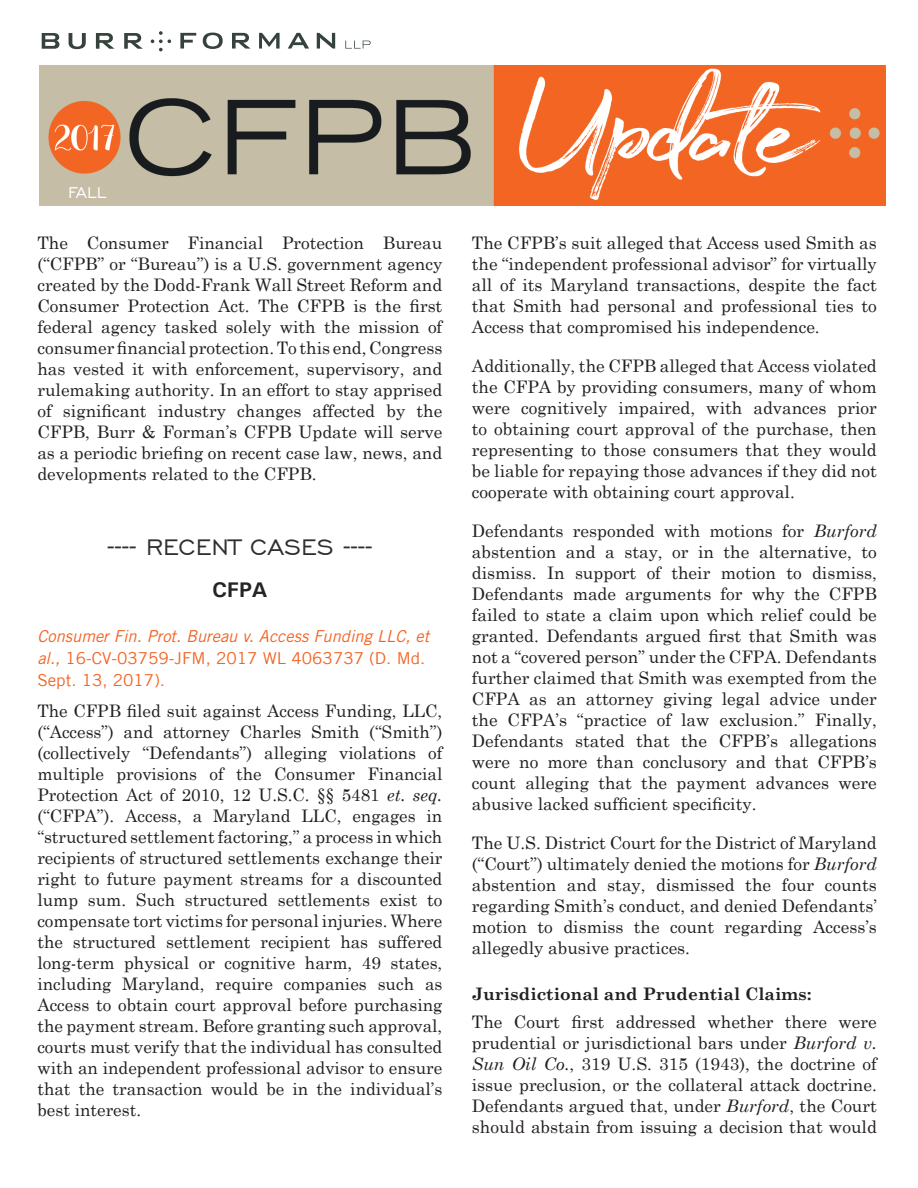
<style>
.page{position:relative;width:918px;height:1188px;background:#fff}
.page>*{position:absolute;margin:0;border:0;box-sizing:border-box;transform-origin:0 0}
.Section{font:28.5px "Engravers Gothic BT";color:#2e2e2e}
.Case_Header{font:700 21.15px "Univers";color:#252525}
.Case_Header-2{font:19.8px "Engravers Gothic BT";color:#fff;scale:.96 1}
.BF_Body_Single{font:17.25px/21px "Century Schoolbook";color:#231f20;text-align:justify}
.Paragraph_Style_1{font:17.25px/21px "Century Schoolbook";color:#231f20;text-align:justify}
.BF_Body_Single-2{font:700 17.25px "Century Schoolbook";color:#231f20}
.Case{font:16.5px/21.8px "Trade Gothic LT";color:#f26424}
.s1{font-family:"Trade Gothic LT Std";font-style:italic}
.s2{font-style:italic}
</style>
<div class="page">
<img style="left:39px;top:66px;width:846px;height:139px">
<svg style="left:151px;top:31px;width:20px;height:20px"></svg>
<svg style="left:232px;top:33px;width:19px;height:16px"></svg>
<svg style="left:180px;top:33px;width:16px;height:16px"></svg>
<svg style="left:259px;top:33px;width:21px;height:16px"></svg>
<svg style="left:288px;top:33px;width:21px;height:16px"></svg>
<svg style="left:317px;top:33px;width:18px;height:16px"></svg>
<svg style="left:203px;top:33px;width:20px;height:16px"></svg>
<svg style="left:42px;top:33px;width:17px;height:16px"></svg>
<svg style="left:124px;top:33px;width:19px;height:16px"></svg>
<svg style="left:96px;top:33px;width:19px;height:16px"></svg>
<svg style="left:69px;top:33px;width:17px;height:16px"></svg>
<svg style="left:345px;top:41px;width:26px;height:8px"></svg>
<p class="Case_Header-2" style="left:68px;top:182px;width:41px">FALL</p>
<p class="Paragraph_Style_1" style="left:37px;top:231px;width:407px">The Consumer Financial Protection Bureau (“CFPB” or “Bureau”) is a U.S. government agency created by the Dodd-Frank Wall Street Reform and Consumer Protection Act. The CFPB is the first federal agency tasked solely with the mission of consumer financial protection. To this end, Congress has vested it with enforcement, supervisory, and rulemaking authority. In an effort to stay apprised of significant industry changes affected by the CFPB, Burr &amp; Forman’s CFPB Update will serve as a periodic briefing on recent case law, news, and developments related to the CFPB.</p>
<p class="Section" style="left:107px;top:531px;width:267px">---- RECENT CASES ----</p>
<p class="Case_Header" style="left:212px;top:576px;width:57px">CFPA</p>
<p class="Case" style="left:37px;top:625px;width:393px"><span class="s1">Consumer Fin. Prot. Bureau v. Access Funding LLC, et al.,</span> 16-CV-03759-JFM, 2017 WL 4063737 (D. Md.<br>Sept. 13, 2017).</p>
<p class="BF_Body_Single" style="left:37px;top:699px;width:407px">The CFPB filed suit against Access Funding, LLC, (“Access”) and attorney Charles Smith (“Smith”) (collectively “Defendants”) alleging violations of multiple provisions of the Consumer Financial Protection Act of 2010, 12 U.S.C. §§ 5481 <span class="s2">et. seq. </span>(“CFPA”). Access, a Maryland LLC, engages in “structured settlement factoring,” a process in which recipients of structured settlements exchange their right to future payment streams for a discounted lump sum. Such structured settlements exist to compensate tort victims for personal injuries. Where the structured settlement recipient has suffered long-term physical or cognitive harm, 49 states, including Maryland, require companies such as Access to obtain court approval before purchasing the payment stream. Before granting such approval, courts must verify that the individual has consulted with an independent professional advisor to ensure that the transaction would be in the individual’s best interest.</p>
<p class="BF_Body_Single" style="left:472px;top:231px;width:407px">The CFPB’s suit alleged that Access used Smith as the “independent professional advisor” for virtually all of its Maryland transactions, despite the fact that Smith had personal and professional ties to Access that compromised his independence.</p>
<p class="BF_Body_Single" style="left:472px;top:354px;width:407px">Additionally, the CFPB alleged that Access violated the CFPA by providing consumers, many of whom were cognitively impaired, with advances prior to obtaining court approval of the purchase, then representing to those consumers that they would be liable for repaying those advances if they did not cooperate with obtaining court approval.</p>
<p class="BF_Body_Single" style="left:472px;top:519px;width:407px">Defendants responded with motions for <span class="s2">Burford </span>abstention and a stay, or in the alternative, to dismiss. In support of their motion to dismiss, Defendants made arguments for why the CFPB failed to state a claim upon which relief could be granted. Defendants argued first that Smith was not a “covered person” under the CFPA. Defendants further claimed that Smith was exempted from the CFPA as an attorney giving legal advice under the CFPA’s “practice of law exclusion.” Finally, Defendants stated that the CFPB’s allegations were no more than conclusory and that CFPB’s count alleging that the payment advances were abusive lacked sufficient specificity.</p>
<p class="BF_Body_Single" style="left:472px;top:831px;width:407px">The U.S. District Court for the District of Maryland (“Court”) ultimately denied the motions for <span class="s2">Burford </span>abstention and stay, dismissed the four counts regarding Smith’s conduct, and denied Defendants’ motion to dismiss the count regarding Access’s allegedly abusive practices.</p>
<p class="BF_Body_Single-2" style="left:472px;top:980px;width:341px">Jurisdictional and Prudential Claims:</p>
<p class="BF_Body_Single" style="left:472px;top:1009px;width:407px">The Court first addressed whether there were prudential or jurisdictional bars under <span class="s2">Burford v.<br>Sun Oil Co.</span>, 319 U.S. 315 (1943), the doctrine of issue preclusion, or the collateral attack doctrine.<br>Defendants argued that, under <span class="s2">Burford</span>, the Court should abstain from issuing a decision that would</p>
</div>
